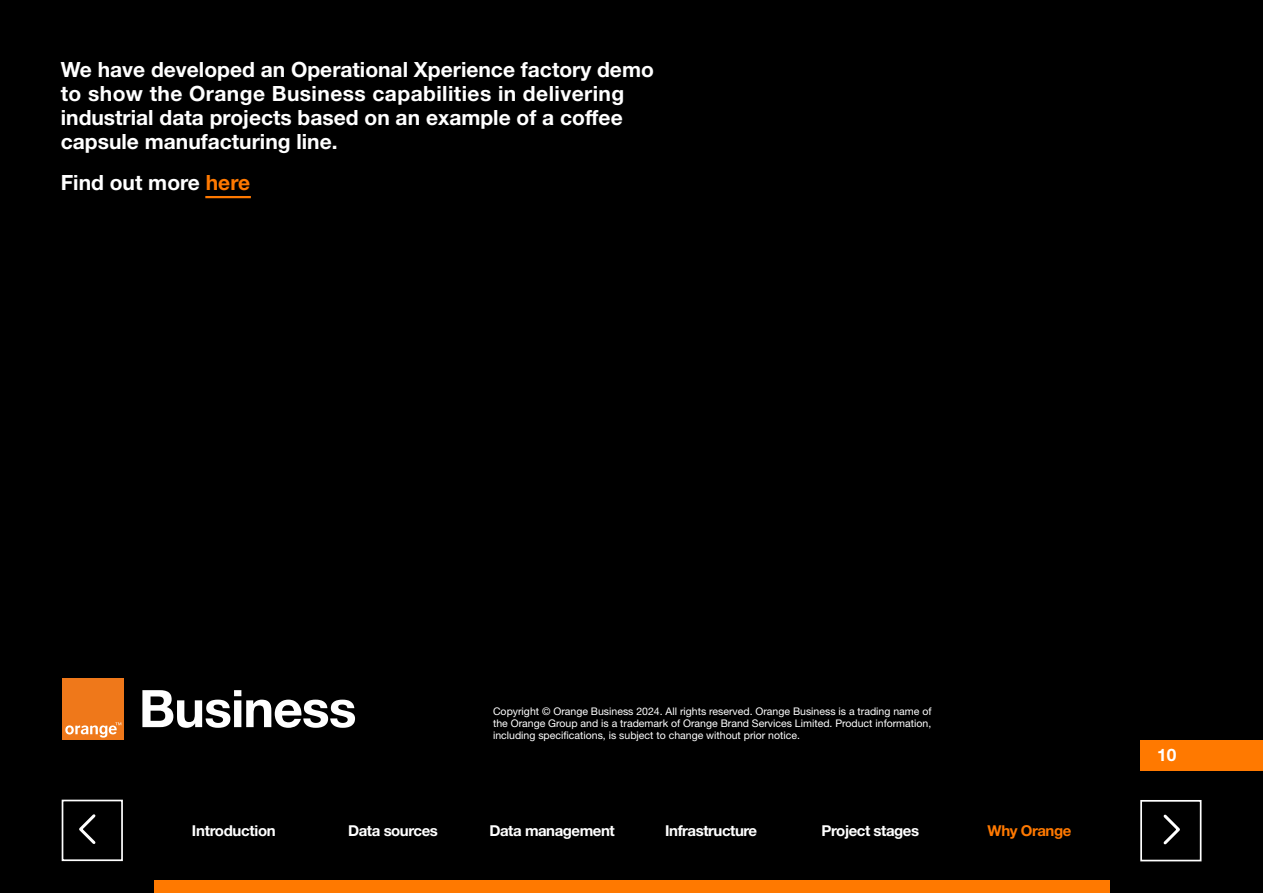
<style>
.page{position:relative;width:1263px;height:893px;background:#000}
.page>*{position:absolute;margin:0;border:0;box-sizing:border-box;transform-origin:0 0}
.t1{font:700 21px/24px "Helvetica Neue LT Std";color:#fff}
.t2{font:700 17.25px "Helvetica Neue LT Std";color:#fff}
.t3{font:700 15px "Helvetica Neue LT Std";letter-spacing:-.03em;color:#fff}
.t4{font:700 15px "Helvetica Neue LT Std";letter-spacing:-.03em;color:#ff7900}
.t5{font:10.5px/12px "Helvetica Neue LT Std";color:#fff;text-align:justify}
.s1{color:#ff7900}
</style>
<div class="page">
<svg style="left:142px;top:690px;width:213px;height:38px"></svg>
<div style="left:62px;top:678px;width:62px;height:61px;background:#ef781a"></div>
<svg style="left:65px;top:722px;width:56px;height:16px"></svg>
<div style="left:1140px;top:740px;width:123px;height:30px;background:#ff7900"></div>
<svg style="left:1163px;top:814px;width:17px;height:31px"></svg>
<div style="left:1140px;top:800px;width:61px;height:61px;border:2px solid #fff"></div>
<svg style="left:79px;top:814px;width:17px;height:30px"></svg>
<div style="left:62px;top:800px;width:61px;height:61px;border:2px solid #fff"></div>
<hr style="left:205px;top:196px;width:46px;height:2px;background:#ff7900">
<div style="left:154px;top:880px;width:956px;height:13px;background:#ff7900"></div>
<h1 class="t1" style="left:61px;top:57px;width:595px">We have developed an Operational Xperience factory demo to show the Orange Business capabilities in delivering industrial data projects based on an example of a coffee capsule manufacturing line.</h1>
<h1 class="t1" style="left:61px;top:170px;width:191px">Find out more <span class="s1">here</span></h1>
<p class="t5" style="left:493px;top:705px;width:440px">Copyright © Orange Business 2024. All rights reserved. Orange Business is a trading name of the Orange Group and is a trademark of Orange Brand Services Limited. Product information, including specifications, is subject to change without prior notice.</p>
<h3 class="t3" style="left:192px;top:821px;width:85px">Introduction</h3>
<h3 class="t3" style="left:348px;top:821px;width:91px">Data sources</h3>
<h3 class="t3" style="left:489px;top:821px;width:127px">Data management</h3>
<h3 class="t3" style="left:665px;top:821px;width:93px">Infrastructure</h3>
<h3 class="t3" style="left:822px;top:821px;width:99px">Project stages</h3>
<h3 class="t4" style="left:987px;top:821px;width:85px">Why Orange</h3>
<h2 class="t2" style="left:1157px;top:744px;width:21px">10</h2>
</div>
